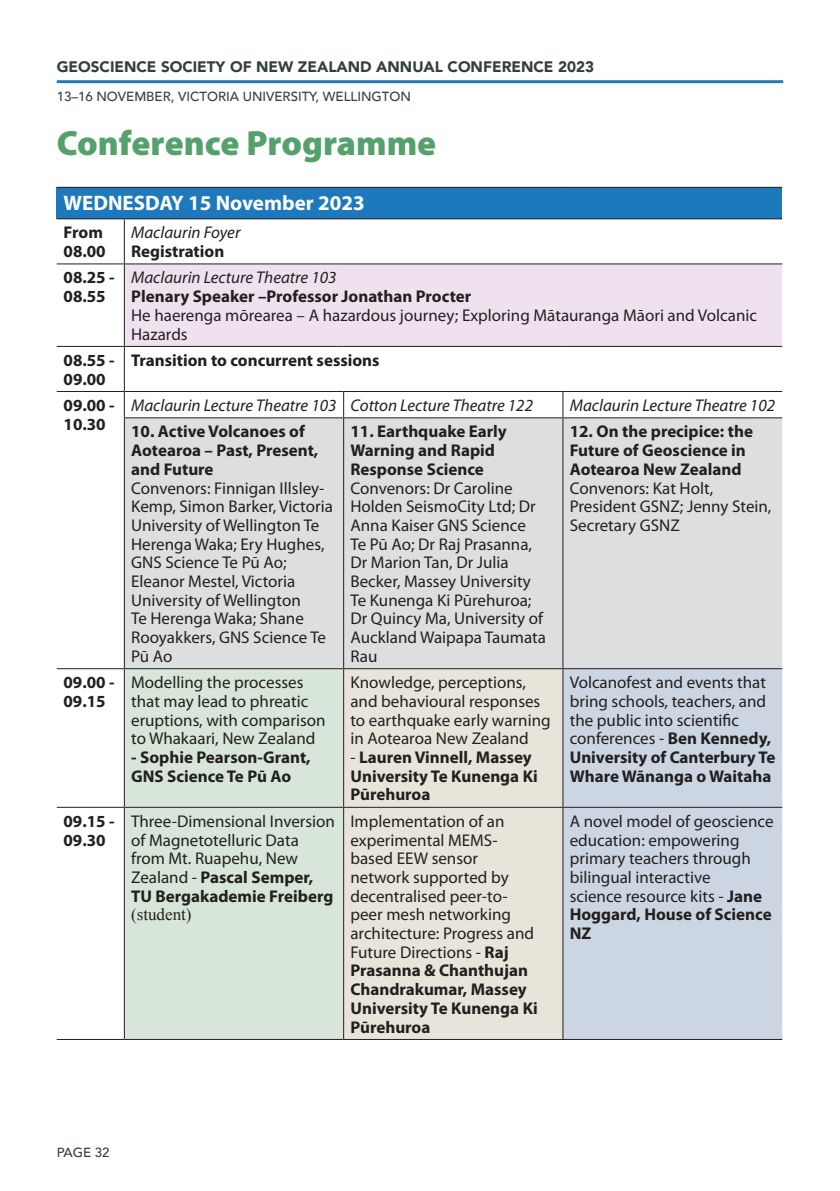
<style>
.page{position:relative;width:840px;height:1191px;background:#fff}
.page>*{position:absolute;margin:0;border:0;box-sizing:border-box;transform-origin:0 0}
.t1{font:900 35.2px "Myriad Pro";color:#55a16b}
.t2{font:700 21px "Myriad Pro";color:#fff}
.t3{font:17px/18.8px "Myriad Pro";color:#231f20}
.t4{font:700 17px/18.8px "Myriad Pro";color:#231f20}
.t5{font:italic 17px "Myriad Pro";color:#231f20}
.t6{font:17px "Times New Roman";color:#231f20}
.t7{font:900 15.2px "Avenir";color:#343f3d}
.t8{font:500 13.2px "Avenir";color:#343f3d}
.s1{font-weight:700}
.s2{font-weight:400}
</style>
<div class="page">
<hr style="left:57px;top:80px;width:725px;height:3px;background:#1e79bc">
<div style="left:57px;top:187px;width:724px;height:32px;background:#1e79bc"></div>
<div style="left:124px;top:264px;width:657px;height:82px;background:#efe2ee"></div>
<div style="left:125px;top:418px;width:656px;height:250px;background:#dddee0"></div>
<div style="left:125px;top:669px;width:218px;height:370px;background:#d7e6d8"></div>
<div style="left:344px;top:669px;width:218px;height:370px;background:#e9e4d9"></div>
<div style="left:563px;top:669px;width:218px;height:370px;background:#ccd6e2"></div>
<hr style="left:57px;top:187px;width:67px;height:1px;background:#231f20">
<hr style="left:124px;top:187px;width:219px;height:1px;background:#231f20">
<hr style="left:343px;top:187px;width:219px;height:1px;background:#231f20">
<hr style="left:562px;top:187px;width:219px;height:1px;background:#231f20">
<hr style="left:57px;top:218px;width:67px;height:1px;background:#231f20">
<hr style="left:124px;top:218px;width:219px;height:1px;background:#231f20">
<hr style="left:343px;top:218px;width:219px;height:1px;background:#231f20">
<hr style="left:562px;top:218px;width:219px;height:1px;background:#231f20">
<hr style="left:57px;top:263px;width:67px;height:1px;background:#231f20">
<hr style="left:124px;top:263px;width:219px;height:1px;background:#231f20">
<hr style="left:343px;top:263px;width:219px;height:1px;background:#231f20">
<hr style="left:562px;top:263px;width:219px;height:1px;background:#231f20">
<hr style="left:57px;top:346px;width:67px;height:1px;background:#231f20">
<hr style="left:124px;top:346px;width:219px;height:1px;background:#231f20">
<hr style="left:343px;top:346px;width:219px;height:1px;background:#231f20">
<hr style="left:562px;top:346px;width:219px;height:1px;background:#231f20">
<hr style="left:57px;top:391px;width:67px;height:1px;background:#231f20">
<hr style="left:124px;top:391px;width:219px;height:1px;background:#231f20">
<hr style="left:343px;top:391px;width:219px;height:1px;background:#231f20">
<hr style="left:562px;top:391px;width:219px;height:1px;background:#231f20">
<hr style="left:124px;top:417px;width:219px;height:1px;background:#231f20">
<hr style="left:343px;top:417px;width:219px;height:1px;background:#231f20">
<hr style="left:562px;top:417px;width:219px;height:1px;background:#231f20">
<hr style="left:57px;top:668px;width:67px;height:1px;background:#231f20">
<hr style="left:124px;top:668px;width:219px;height:1px;background:#231f20">
<hr style="left:343px;top:668px;width:219px;height:1px;background:#231f20">
<hr style="left:562px;top:668px;width:219px;height:1px;background:#231f20">
<hr style="left:57px;top:807px;width:67px;height:1px;background:#231f20">
<hr style="left:124px;top:807px;width:219px;height:1px;background:#231f20">
<hr style="left:343px;top:807px;width:219px;height:1px;background:#231f20">
<hr style="left:562px;top:807px;width:219px;height:1px;background:#231f20">
<hr style="left:57px;top:1039px;width:67px;height:1px;background:#231f20">
<hr style="left:124px;top:1039px;width:219px;height:1px;background:#231f20">
<hr style="left:343px;top:1039px;width:219px;height:1px;background:#231f20">
<hr style="left:562px;top:1039px;width:219px;height:1px;background:#231f20">
<hr style="left:124px;top:219px;width:1px;height:44px;background:#231f20">
<hr style="left:124px;top:264px;width:1px;height:82px;background:#231f20">
<hr style="left:124px;top:347px;width:1px;height:44px;background:#231f20">
<svg style="left:124px;top:392px;width:1px;height:25px"></svg>
<svg style="left:343px;top:392px;width:1px;height:25px"></svg>
<svg style="left:562px;top:392px;width:1px;height:25px"></svg>
<hr style="left:124px;top:418px;width:1px;height:250px;background:#231f20">
<hr style="left:343px;top:418px;width:1px;height:250px;background:#231f20">
<hr style="left:562px;top:418px;width:1px;height:250px;background:#231f20">
<hr style="left:124px;top:669px;width:1px;height:138px;background:#231f20">
<hr style="left:343px;top:669px;width:1px;height:138px;background:#231f20">
<hr style="left:562px;top:669px;width:1px;height:138px;background:#231f20">
<hr style="left:124px;top:808px;width:1px;height:231px;background:#231f20">
<hr style="left:343px;top:808px;width:1px;height:231px;background:#231f20">
<hr style="left:562px;top:808px;width:1px;height:231px;background:#231f20">
<p class="t7" style="left:57px;top:54px;width:538px">GEOSCIENCE SOCIETY OF NEW ZEALAND ANNUAL CONFERENCE 2023</p>
<p class="t8" style="left:57px;top:85px;width:355px">13–16 NOVEMBER, VICTORIA UNIVERSITY, WELLINGTON</p>
<h1 class="t1" style="left:57px;top:120px;width:381px">Conference Programme</h1>
<p class="t2" style="left:63px;top:189px;width:302px">WEDNESDAY 15 November 2023</p>
<p class="t4" style="left:63px;top:223px;width:44px">From<br>08.00</p>
<p class="t5" style="left:131px;top:222px;width:111px">Maclaurin Foyer</p>
<p class="t4" style="left:131px;top:241px;width:95px">Registration</p>
<p class="t4" style="left:63px;top:268px;width:53px">08.25 -<br>08.55</p>
<p class="t5" style="left:131px;top:267px;width:207px">Maclaurin Lecture Theatre 103</p>
<p class="t4" style="left:131px;top:286px;width:341px">Plenary Speaker –Professor Jonathan Procter</p>
<p class="t3" style="left:131px;top:306px;width:627px">He haerenga mōrearea – A hazardous journey; Exploring Mātauranga Māori and Volcanic<br>Hazards</p>
<p class="t4" style="left:63px;top:350px;width:53px">08.55 -<br>09.00</p>
<p class="t4" style="left:131px;top:350px;width:250px">Transition to concurrent sessions</p>
<p class="t4" style="left:63px;top:395px;width:53px">09.00 -<br>10.30</p>
<p class="t5" style="left:131px;top:395px;width:403px">Maclaurin Lecture Theatre 103 Cotton Lecture Theatre 122</p>
<p class="t5" style="left:569px;top:395px;width:207px">Maclaurin Lecture Theatre 102</p>
<p class="t4" style="left:131px;top:422px;width:188px">10. Active Volcanoes of<br>Aotearoa – Past, Present, and Future</p>
<p class="t3" style="left:131px;top:478px;width:203px">Convenors: Finnigan Illsley-<br>Kemp, Simon Barker, Victoria<br>University of Wellington Te<br>Herenga Waka; Ery Hughes,<br>GNS Science Te Pū Ao;<br>Eleanor Mestel, Victoria<br>University of Wellington<br>Te Herenga Waka; Shane<br>Rooyakkers, GNS Science Te<br>Pū Ao</p>
<p class="t4" style="left:350px;top:422px;width:158px">11. Earthquake Early<br>Warning and Rapid<br>Response Science</p>
<p class="t3" style="left:350px;top:478px;width:197px">Convenors: Dr Caroline<br>Holden SeismoCity Ltd; Dr<br>Anna Kaiser GNS Science<br>Te Pū Ao; Dr Raj Prasanna,<br>Dr Marion Tan, Dr Julia<br>Becker, Massey University<br>Te Kunenga Ki Pūrehuroa;<br>Dr Quincy Ma, University of<br>Auckland Waipapa Taumata<br>Rau</p>
<p class="t4" style="left:569px;top:422px;width:185px">12. On the precipice: the<br>Future of Geoscience in<br>Aotearoa New Zealand</p>
<p class="t3" style="left:569px;top:478px;width:203px">Convenors: Kat Holt,<br>President GSNZ; Jenny Stein,<br>Secretary GSNZ</p>
<p class="t4" style="left:63px;top:672px;width:53px">09.00 -<br>09.15</p>
<p class="t3" style="left:131px;top:673px;width:196px">Modelling the processes that may lead to phreatic eruptions, with comparison to Whakaari, New Zealand</p>
<p class="t4" style="left:131px;top:747px;width:181px">- Sophie Pearson-Grant,<br>GNS Science Te Pū Ao</p>
<p class="t4" style="left:63px;top:811px;width:53px">09.15 -<br>09.30</p>
<p class="t3" style="left:131px;top:811px;width:205px">Three-Dimensional Inversion of Magnetotelluric Data from Mt. Ruapehu, New<br>Zealand - <span class="s1">Pascal Semper,<br>TU Bergakademie Freiberg</span></p>
<p class="t6" style="left:131px;top:903px;width:62px">(student)</p>
<p class="t3" style="left:350px;top:673px;width:202px">Knowledge, perceptions, and behavioural responses to earthquake early warning in Aotearoa New Zealand</p>
<p class="t4" style="left:350px;top:747px;width:189px"><span class="s2">-</span> Lauren Vinnell, Massey<br>University Te Kunenga Ki<br>Pūrehuroa</p>
<p class="t3" style="left:569px;top:673px;width:207px">Volcanofest and events that bring schools, teachers, and the public into scientific conferences - <span class="s1">Ben Kennedy,<br>University of Canterbury Te<br>Whare Wānanga o Waitaha</span></p>
<p class="t3" style="left:350px;top:811px;width:189px">Implementation of an experimental MEMS&shy;based EEW sensor network supported by decentralised peer-to&shy;peer mesh networking architecture: Progress and<br>Future Directions - <span class="s1">Raj<br>Prasanna &amp; Chanthujan<br>Chandrakumar, Massey<br>University Te Kunenga Ki<br>Pūrehuroa</span></p>
<p class="t3" style="left:569px;top:811px;width:205px">A novel model of geoscience education: empowering primary teachers through bilingual interactive<br>science resource kits - <span class="s1">Jane<br>Hoggard, House of Science<br>NZ</span></p>
<p class="t8" style="left:57px;top:1141px;width:54px">PAGE 32</p>
</div>
